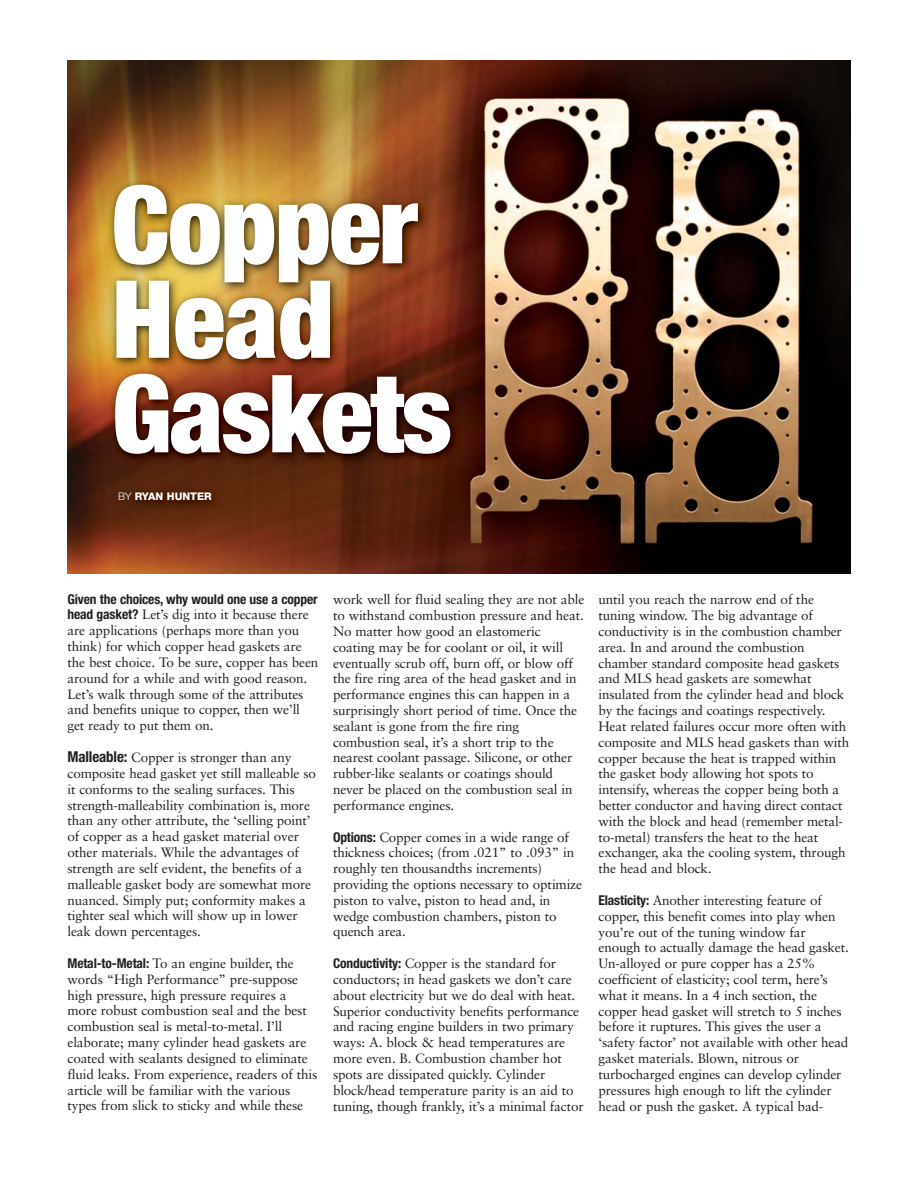
<style>
.page{position:relative;width:918px;height:1188px;background:#fff}
.page>*{position:absolute;margin:0;border:0;box-sizing:border-box;transform-origin:0 0}
.t1{font:900 condensed 108px/94.5px "Helvetica Neue";letter-spacing:-.015em;color:#fff}
.t2{font:13.5px/15.8px "Sabon";letter-spacing:-.01em;color:#231f20}
.t3{font:700 condensed 13.5px "Helvetica Neue";letter-spacing:-.01em;color:#231f20}
.t4{font:800 10.5px "Helvetica Neue";color:#fff}
.s1{font-weight:300}
.s2{font-family:"Helvetica Neue";font-weight:700;font-stretch:condensed}
.s3{font-family:"Helvetica Neue";font-weight:700;font-stretch:condensed;font-size:15px}
</style>
<div class="page">
<img style="left:68px;top:61px;width:782px;height:513px">
<img style="left:67px;top:131px;width:490px;height:431px">
<h1 class="t1" style="left:112px;top:187px;width:342px">Copper<br>Head<br>Gaskets</h1>
<p class="t4" style="left:118px;top:493px;width:95px"><span class="s1">BY</span> RYAN HUNTER</p>
<p class="t3" style="left:68px;top:594px;width:252px">Given the choices, why would one use a copper</p>
<p class="t2" style="left:68px;top:608px;width:252px"><span class="s2">head gasket?</span> Let’s dig into it because there are applications (perhaps more than you think) for which copper head gaskets are the best choice. To be sure, copper has been around for a while and with good reason.<br>Let’s walk through some of the attributes and benefits unique to copper, then we’ll get ready to put them on.</p>
<p class="t2" style="left:67px;top:751px;width:250px"><span class="s3">Malleable:</span> Copper is stronger than any composite head gasket yet still malleable so it conforms to the sealing surfaces. This strength-malleability combination is, more than any other attribute, the ‘selling point’ of copper as a head gasket material over other materials. While the advantages of strength are self evident, the benefits of a malleable gasket body are somewhat more nuanced. Simply put; conformity makes a tighter seal which will show up in lower leak down percentages.</p>
<p class="t2" style="left:67px;top:956px;width:251px"><span class="s2">Metal-to-Metal:</span> To an engine builder, the words “High Performance” pre-suppose high pressure, high pressure requires a more robust combustion seal and the best combustion seal is metal-to-metal. I’ll elaborate; many cylinder head gaskets are coated with sealants designed to eliminate fluid leaks. From experience, readers of this article will be familiar with the various types from slick to sticky and while these</p>
<p class="t2" style="left:333px;top:593px;width:253px">work well for fluid sealing they are not able to withstand combustion pressure and heat.<br>No matter how good an elastomeric coating may be for coolant or oil, it will eventually scrub off, burn off, or blow off the fire ring area of the head gasket and in performance engines this can happen in a surprisingly short period of time. Once the sealant is gone from the fire ring combustion seal, it’s a short trip to the nearest coolant passage. Silicone, or other rubber-like sealants or coatings should never be placed on the combustion seal in performance engines.</p>
<p class="t2" style="left:333px;top:830px;width:251px"><span class="s2">Options:</span> Copper comes in a wide range of thickness choices; (from .021” to .093” in roughly ten thousandths increments) providing the options necessary to optimize piston to valve, piston to head and, in wedge combustion chambers, piston to quench area.</p>
<p class="t2" style="left:333px;top:957px;width:252px"><span class="s2">Conductivity:</span> Copper is the standard for conductors; in head gaskets we don’t care about electricity but we do deal with heat.<br>Superior conductivity benefits performance and racing engine builders in two primary ways: A. block &amp; head temperatures are more even. B. Combustion chamber hot spots are dissipated quickly. Cylinder block/head temperature parity is an aid to tuning, though frankly, it’s a minimal factor</p>
<p class="t2" style="left:599px;top:593px;width:252px">until you reach the narrow end of the tuning window. The big advantage of conductivity is in the combustion chamber area. In and around the combustion chamber standard composite head gaskets and MLS head gaskets are somewhat insulated from the cylinder head and block by the facings and coatings respectively.<br>Heat related failures occur more often with composite and MLS head gaskets than with copper because the heat is trapped within the gasket body allowing hot spots to intensify, whereas the copper being both a better conductor and having direct contact with the block and head (remember metal&shy;to-metal) transfers the heat to the heat exchanger, aka the cooling system, through the head and block.</p>
<p class="t2" style="left:599px;top:893px;width:252px"><span class="s2">Elasticity:</span> Another interesting feature of copper, this benefit comes into play when you’re out of the tuning window far enough to actually damage the head gasket.<br>Un-alloyed or pure copper has a 25% coefficient of elasticity; cool term, here’s what it means. In a 4 inch section, the copper head gasket will stretch to 5 inches before it ruptures. This gives the user a ‘safety factor’ not available with other head gasket materials. Blown, nitrous or turbocharged engines can develop cylinder pressures high enough to lift the cylinder head or push the gasket. A typical bad-</p>
</div>
